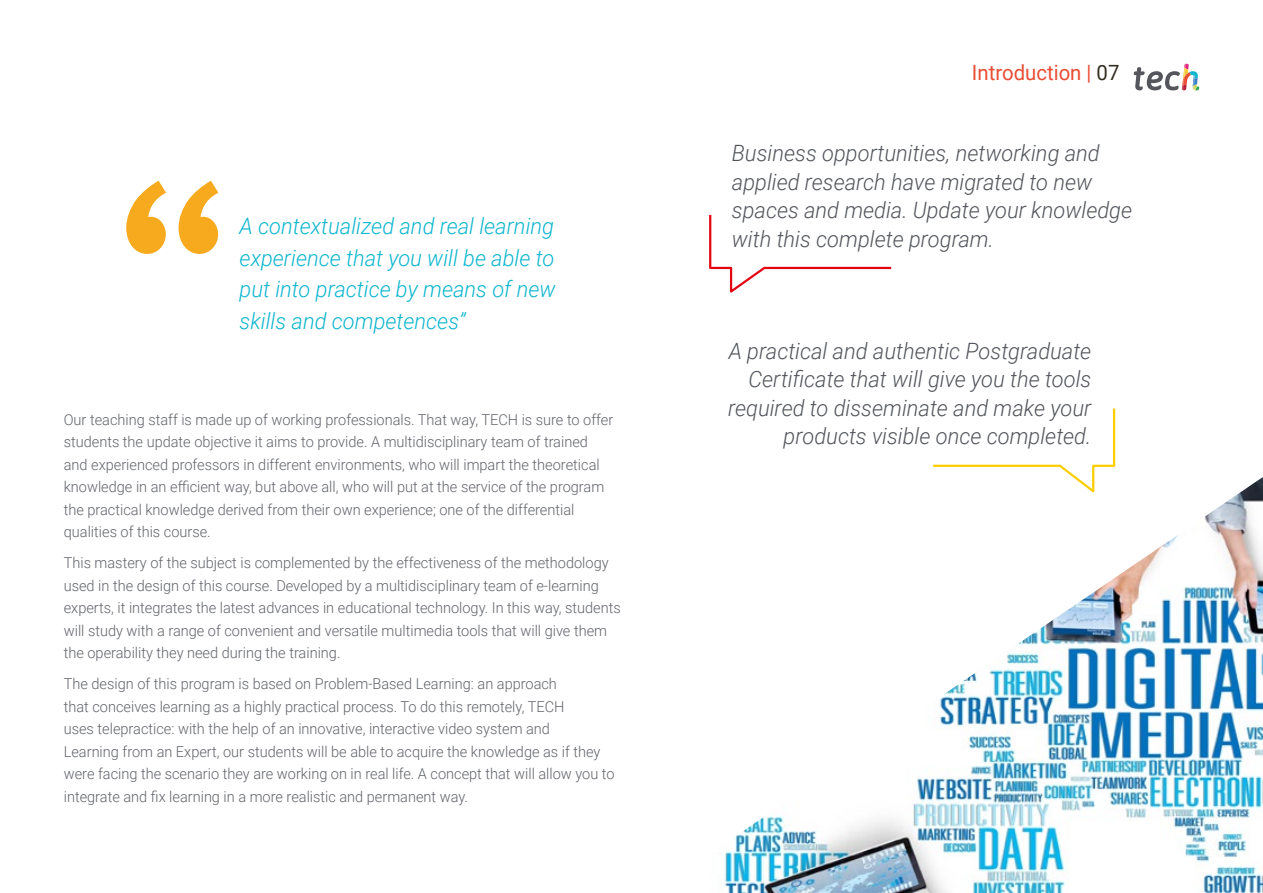
<style>
.page{position:relative;width:1263px;height:893px;background:#fff}
.page>*{position:absolute;margin:0;border:0;box-sizing:border-box;transform-origin:0 0}
.t1{font:italic 300 22.5px/28.5px "Roboto";color:#52555b;text-align:right}
.t2{font:italic 300 22.5px/31.5px "Roboto";color:#0fb6cf;text-align:justify}
.t3{font:21px "Roboto";color:#e94d35}
.t4{font:300 15px/22.5px "Roboto";color:#61646a}
.s1{color:#312e20}
</style>
<div class="page">
<svg style="left:126px;top:181px;width:92px;height:73px"></svg>
<img style="left:724px;top:477px;width:539px;height:416px">
<svg style="left:931px;top:408px;width:185px;height:88px"></svg>
<svg style="left:709px;top:214px;width:183px;height:79px"></svg>
<svg style="left:1134px;top:64px;width:65px;height:27px"></svg>
<h1 class="t2" style="left:240px;top:210px;width:317px">A contextualized and real learning experience that you will be able to put into practice by means of new skills and competences”</h1>
<p class="t4" style="left:64px;top:408px;width:551px">Our teaching staff is made up of working professionals. That way, TECH is sure to offer students the update objective it aims to provide. A multidisciplinary team of trained and experienced professors in different environments, who will impart the theoretical knowledge in an efficient way, but above all, who will put at the service of the program the practical knowledge derived from their own experience; one of the differential qualities of this course.</p>
<p class="t4" style="left:64px;top:551px;width:558px">This mastery of the subject is complemented by the effectiveness of the methodology used in the design of this course. Developed by a multidisciplinary team of e-learning experts, it integrates the latest advances in educational technology. In this way, students will study with a range of convenient and versatile multimedia tools that will give them the operability they need during the training.</p>
<p class="t4" style="left:64px;top:672px;width:552px">The design of this program is based on Problem-Based Learning: an approach<br>that conceives learning as a highly practical process. To do this remotely, TECH<br>uses telepractice: with the help of an innovative, interactive video system and<br>Learning from an Expert, our students will be able to acquire the knowledge as if they were facing the scenario they are working on in real life. A concept that will allow you to integrate and fix learning in a more realistic and permanent way.</p>
<h2 class="t3" style="left:972px;top:57px;width:149px">Introduction | <span class="s1">07</span></h2>
<h1 class="t1" style="left:732px;top:138px;width:402px;text-align:left">Business opportunities, networking and applied research have migrated to new spaces and media. Update your knowledge with this complete program.</h1>
<h1 class="t1" style="left:728px;top:336px;width:365px">A practical and authentic Postgraduate Certificate that will give you the tools required to disseminate and make your products visible once completed.</h1>
</div>
